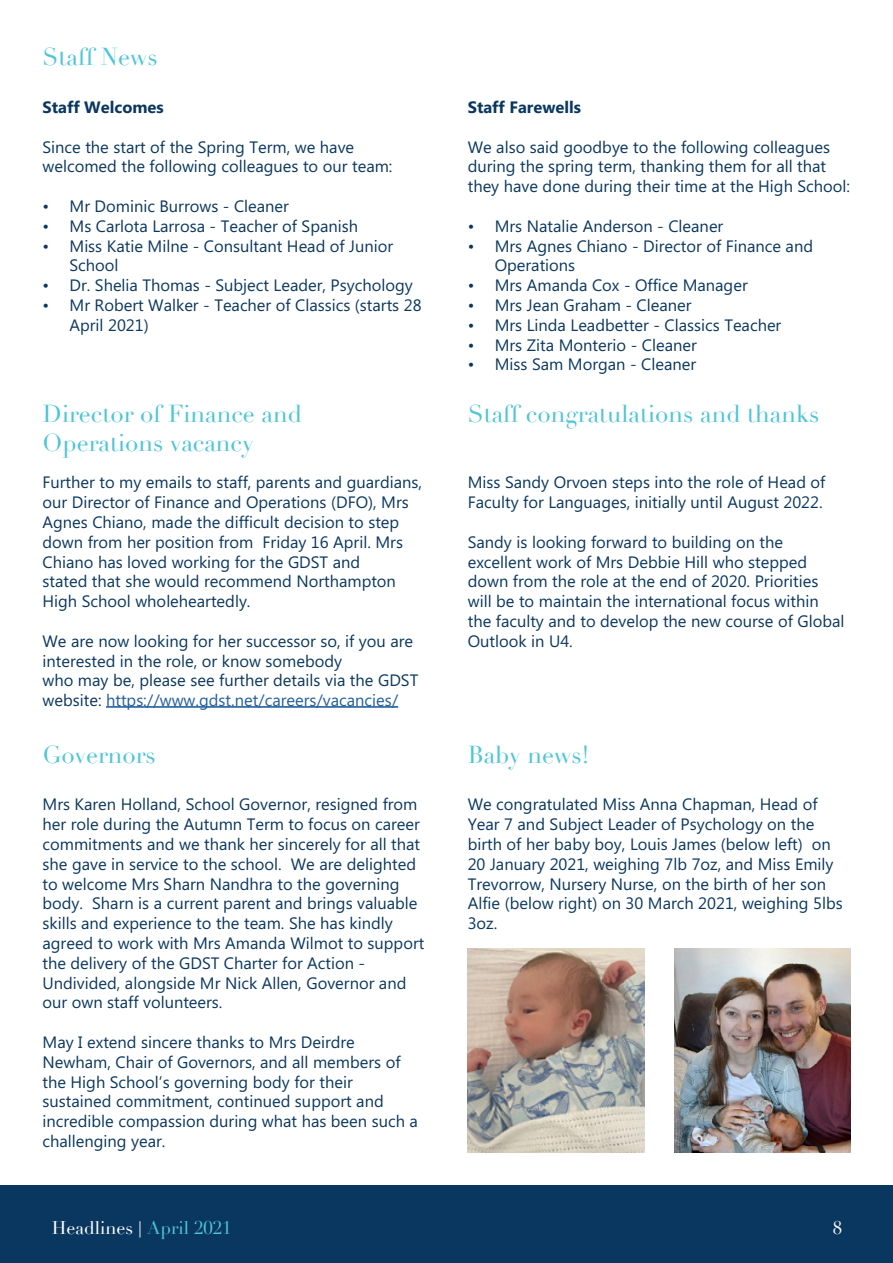
<style>
.page{position:relative;width:893px;height:1263px;background:#fff}
.page>*{position:absolute;margin:0;border:0;box-sizing:border-box;transform-origin:0 0}
.t1{font:24px/28.8px "Didot";color:#4ec5d8}
.t2{font:18px "Didot";color:#fff}
.t3{font:16.5px/19.8px "Microsoft Phags Pa";color:#0a375f}
.t4{font:700 16.5px "Microsoft Phags Pa";color:#0a375f}
.s1{color:#215e9e}
.s2{font-family:"Arial Rounded MT";font-weight:300}
.s3{color:#4ec5d8}
</style>
<div class="page">
<div style="left:0;top:1185px;width:893px;height:78px;background:#0a375f"></div>
<hr style="left:106px;top:706px;width:292px;height:2px;background:#215e9e">
<img style="left:468px;top:948px;width:176px;height:204px">
<img style="left:674px;top:948px;width:176px;height:204px">
<h1 class="t1" style="left:43px;top:43px;width:117px">Staff News</h1>
<p class="t4" style="left:43px;top:95px;width:123px">Staff Welcomes</p>
<p class="t3" style="left:43px;top:136px;width:351px">Since the start of the Spring Term, we have welcomed the following colleagues to our team:</p>
<p class="t3" style="left:43px;top:195px;width:248px">• Mr Dominic Burrows - Cleaner</p>
<p class="t3" style="left:43px;top:215px;width:317px">• Ms Carlota Larrosa - Teacher of Spanish</p>
<p class="t3" style="left:70px;top:235px;width:325px;text-indent:-27px">• Miss Katie Milne - Consultant Head of Junior<br>School</p>
<p class="t3" style="left:43px;top:275px;width:372px">• Dr. Shelia Thomas - Subject Leader, Psychology</p>
<p class="t3" style="left:70px;top:294px;width:354px;text-indent:-27px">• Mr Robert Walker - Teacher of Classics (starts 28<br>April 2021)</p>
<h1 class="t1" style="left:43px;top:400px;width:261px">Director of Finance and<br>Operations vacancy</h1>
<p class="t3" style="left:43px;top:472px;width:381px">Further to my emails to staff, parents and guardians, our Director of Finance and Operations (DFO), Mrs Agnes Chiano, made the difficult decision to step down from her position from Friday 16 April. Mrs Chiano has loved working for the GDST and<br>stated that she would recommend Northampton High School wholeheartedly.</p>
<p class="t3" style="left:43px;top:630px;width:377px">We are now looking for her successor so, if you are interested in the role, or know somebody<br>who may be, please see further details via the GDST website: <span class="s1">https://www.gdst.net/careers/vacancies/</span></p>
<h1 class="t1" style="left:43px;top:740px;width:115px">Governors</h1>
<p class="t3" style="left:43px;top:794px;width:383px">Mrs Karen Holland, School Governor, resigned from her role during the Autumn Term to focus on career commitments and we thank her sincerely for all that she gave in service to the school. We are delighted to welcome Mrs Sharn Nandhra to the governing body. Sharn is a current parent and brings valuable skills and experience to the team. She has kindly agreed to work with Mrs Amanda Wilmot to support the delivery of the GDST Charter for Action - Undivided, alongside Mr Nick Allen, Governor and our own staff volunteers.</p>
<p class="t3" style="left:43px;top:1031px;width:377px">May I extend sincere thanks to Mrs Deirdre Newham, Chair of Governors, and all members of the High School’s governing body for their sustained commitment, continued support and incredible compassion during what has been such a challenging year.</p>
<p class="t4" style="left:468px;top:95px;width:115px">Staff Farewells</p>
<p class="t3" style="left:468px;top:136px;width:384px">We also said goodbye to the following colleagues during the spring term, thanking them for all that they have done during their time at the High School:</p>
<p class="t3" style="left:468px;top:215px;width:257px">• Mrs Natalie Anderson - Cleaner</p>
<p class="t3" style="left:495px;top:235px;width:320px;text-indent:-27px">• Mrs Agnes Chiano - Director of Finance and<br>Operations</p>
<p class="t3" style="left:468px;top:275px;width:281px">• Mrs Amanda Cox - Office Manager</p>
<p class="t3" style="left:468px;top:294px;width:225px">• Mrs Jean Graham - Cleaner</p>
<p class="t3" style="left:468px;top:314px;width:315px">• Mrs Linda Leadbetter - Classics Teacher</p>
<p class="t3" style="left:468px;top:334px;width:231px">• Mrs Zita Monterio - Cleaner</p>
<p class="t3" style="left:468px;top:354px;width:230px">• Miss Sam Morgan - Cleaner</p>
<h1 class="t1" style="left:468px;top:400px;width:353px">Staff congratulations and thanks</h1>
<p class="t3" style="left:468px;top:472px;width:359px">Miss Sandy Orvoen steps into the role of Head of<br>Faculty for Languages, initially until August 2022.</p>
<p class="t3" style="left:468px;top:531px;width:378px">Sandy is looking forward to building on the excellent work of Mrs Debbie Hill who stepped down from the role at the end of 2020. Priorities will be to maintain the international focus within the faculty and to develop the new course of Global Outlook in U4.</p>
<h1 class="t1" style="left:468px;top:740px;width:123px">Baby news!</h1>
<p class="t3" style="left:468px;top:794px;width:376px">We congratulated Miss Anna Chapman, Head of Year 7 and Subject Leader of Psychology on the birth of her baby boy, Louis James (below left) on 20 January 2021, weighing 7lb 7oz, and Miss Emily Trevorrow, Nursery Nurse, on the birth of her son Alfie (below right) on 30 March 2021, weighing 5lbs 3oz.</p>
<p class="t2" style="left:52px;top:1217px;width:181px">Headlines <span class="s2">|</span> <span class="s3">April 2021</span></p>
<p class="t2" style="left:833px;top:1217px;width:11px">8</p>
</div>
